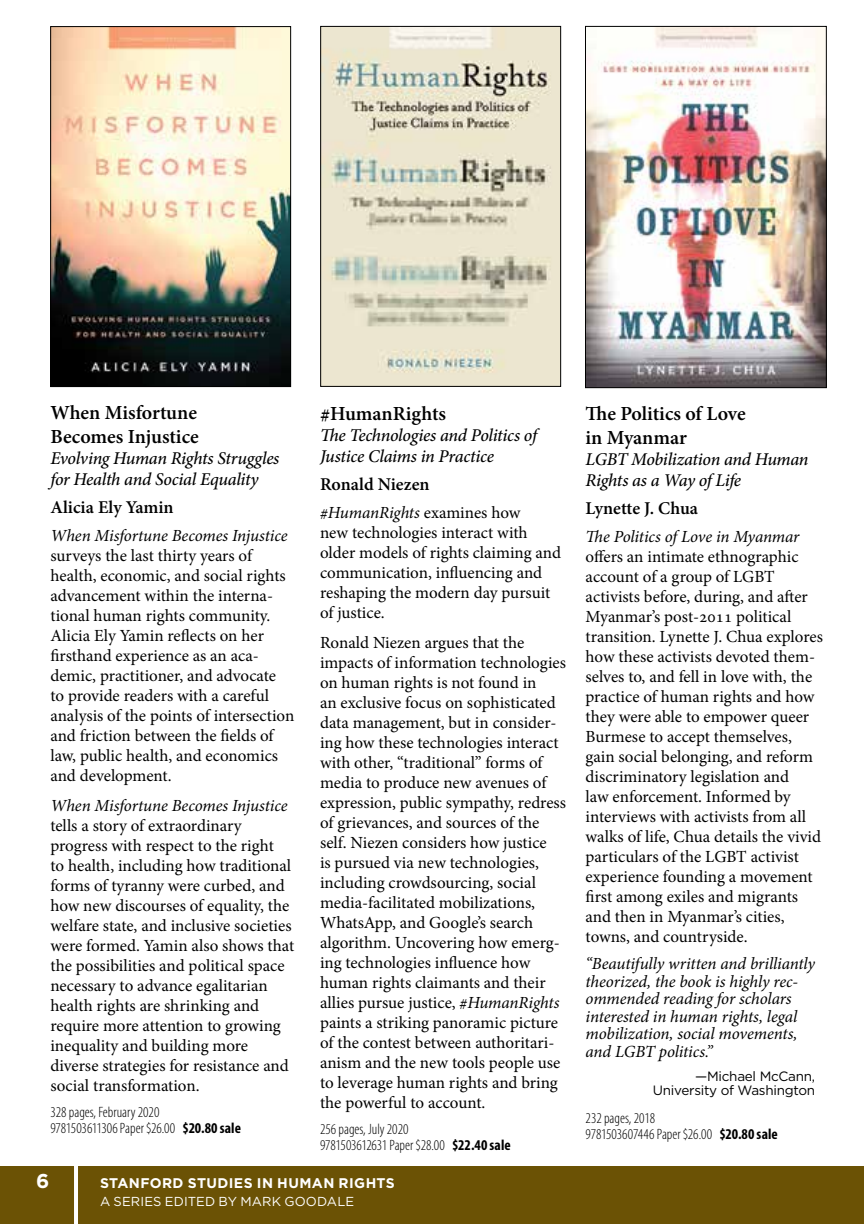
<style>
.page{position:relative;width:864px;height:1224px;background:#fff}
.page>*{position:absolute;margin:0;border:0;box-sizing:border-box;transform-origin:0 0}
.t1{font:600 20px/24px "Minion Pro";color:#000}
.t2{font:700 20px "Gotham";color:#fff}
.t3{font:italic 500 18px/21px "Minion Pro";letter-spacing:-.02em;color:#000}
.t4{font:600 18px "Minion Pro";color:#000}
.t5{font:17px/20px "Minion Pro";color:#000}
.t6{font:italic 17px/17.4px "Minion Pro";letter-spacing:-.01em;color:#000}
.t7{font:300 condensed 15px/16px "Myriad Pro";color:#000}
.t8{font:700 14px "Gotham";letter-spacing:.025em;color:#fff}
.t9{font:13.6px/14px "Gotham";letter-spacing:-.02em;color:#000;text-align:right}
.t10{font:13px "Gotham";color:#fff}
.s1{font-weight:700}
.s2{font-style:italic}
</style>
<div class="page">
<div style="left:0;top:1166px;width:864px;height:58px;background:#6b5205"></div>
<hr style="left:74px;top:1165px;width:4px;height:59px;background:#fff">
<img style="left:322px;top:28px;width:237px;height:357px">
<div style="left:320px;top:26px;width:241px;height:361px;border:1px solid #000"></div>
<img style="left:52px;top:28px;width:237px;height:357px">
<div style="left:50px;top:26px;width:241px;height:361px;border:1px solid #000"></div>
<img style="left:587px;top:28px;width:238px;height:358px">
<div style="left:585px;top:26px;width:242px;height:362px;border:1px solid #000"></div>
<p class="t1" style="left:50px;top:401px;width:150px">When Misfortune<br>Becomes Injustice</p>
<p class="t3" style="left:50px;top:448px;width:231px">Evolving Human Rights Struggles for Health and Social Equality</p>
<p class="t4" style="left:50px;top:495px;width:125px">Alicia Ely Yamin</p>
<p class="t6" style="left:50px;top:527px;width:239px">When Misfortune Becomes Injustice</p>
<p class="t5" style="left:50px;top:546px;width:245px">surveys the last thirty years of health, economic, and social rights advancement within the interna&shy;tional human rights community.<br>Alicia Ely Yamin reflects on her firsthand experience as an aca&shy;demic, practitioner, and advocate<br>to provide readers with a careful analysis of the points of intersection and friction between the fields of law, public health, and economics and development.</p>
<p class="t6" style="left:50px;top:797px;width:239px">When Misfortune Becomes Injustice</p>
<p class="t5" style="left:50px;top:816px;width:245px">tells a story of extraordinary progress with respect to the right<br>to health, including how traditional forms of tyranny were curbed, and how new discourses of equality, the welfare state, and inclusive societies were formed. Yamin also shows that the possibilities and political space necessary to advance egalitarian health rights are shrinking and require more attention to growing inequality and building more diverse strategies for resistance and social transformation.</p>
<p class="t7" style="left:50px;top:1104px;width:192px">328 pages, February 2020<br>9781503611306 Paper $26.00 <span class="s1">$20.80 sale</span></p>
<p class="t1" style="left:320px;top:401px;width:128px">#HumanRights</p>
<p class="t3" style="left:320px;top:425px;width:219px">The Technologies and Politics of<br>Justice Claims in Practice</p>
<p class="t4" style="left:320px;top:472px;width:111px">Ronald Niezen</p>
<p class="t5" style="left:320px;top:503px;width:243px"><span class="s2">#HumanRights</span> examines how<br>new technologies interact with older models of rights claiming and communication, influencing and reshaping the modern day pursuit of justice.</p>
<p class="t5" style="left:320px;top:633px;width:248px">Ronald Niezen argues that the impacts of information technologies on human rights is not found in<br>an exclusive focus on sophisticated data management, but in consider&shy;ing how these technologies interact with other, “traditional” forms of media to produce new avenues of expression, public sympathy, redress of grievances, and sources of the self. Niezen considers how justice<br>is pursued via new technologies, including crowdsourcing, social media-facilitated mobilizations, WhatsApp, and Google’s search algorithm. Uncovering how emerg&shy;ing technologies influence how human rights claimants and their allies pursue justice, <span class="s2">#HumanRights </span>paints a striking panoramic picture of the contest between authoritari&shy;anism and the new tools people use to leverage human rights and bring the powerful to account.</p>
<p class="t7" style="left:320px;top:1121px;width:192px">256 pages, July 2020<br>9781503612631 Paper $28.00 <span class="s1">$22.40 sale</span></p>
<p class="t2" style="left:36px;top:1169px;width:15px">6</p>
<p class="t8" style="left:100px;top:1175px;width:30px">STANFORD</p>
<p class="t8" style="left:188px;top:1175px;width:40px">STUDIES</p>
<p class="t8" style="left:257px;top:1175px;width:139px">IN HU MAN RIGHTS</p>
<p class="t10" style="left:100px;top:1193px;width:23px">A series</p>
<p class="t10" style="left:165px;top:1193px;width:10px">edited</p>
<p class="t10" style="left:219px;top:1193px;width:87px">by Mark Goodale</p>
<p class="t1" style="left:586px;top:401px;width:162px">The Politics of Love in Myanmar</p>
<p class="t3" style="left:586px;top:449px;width:225px">LGBT Mobilization and Human<br>Rights as a Way of Life</p>
<p class="t4" style="left:586px;top:496px;width:114px">Lynette J. Chua</p>
<p class="t6" style="left:586px;top:528px;width:215px">The Politics of Love in Myanmar</p>
<p class="t5" style="left:586px;top:547px;width:239px">offers an intimate ethnographic account of a group of LGBT activists before, during, and after<br>Myanmar’s post-2011 political transition. Lynette J. Chua explores how these activists devoted them&shy;selves to, and fell in love with, the practice of human rights and how they were able to empower queer<br>Burmese to accept themselves, gain social belonging, and reform discriminatory legislation and<br>law enforcement. Informed by interviews with activists from all walks of life, Chua details the vivid particulars of the LGBT activist experience founding a movement first among exiles and migrants and then in Myanmar’s cities, towns, and countryside.</p>
<p class="t6" style="left:586px;top:955px;width:231px">“Beautifully written and brilliantly theorized, the book is highly rec&shy;ommended reading for scholars interested in human rights, legal mobilization, social movements, and LGBT politics.”</p>
<p class="t9" style="left:653px;top:1069px;width:164px">—Michael McCann,<br>University of Washington</p>
<p class="t7" style="left:586px;top:1110px;width:194px">232 pages, 2018<br>9781503607446 Paper $26.00 <span class="s1">$20.80 sale</span></p>
</div>
